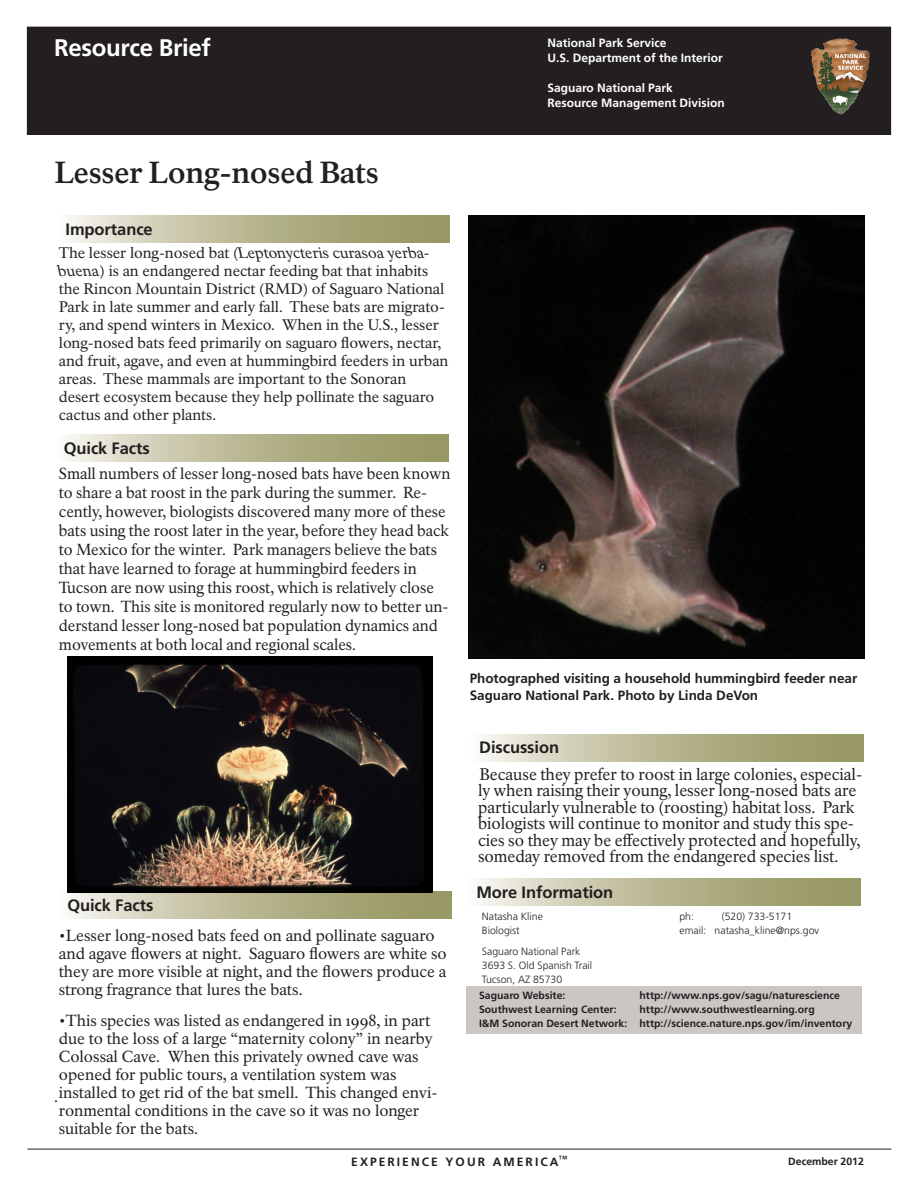
<style>
.page{position:relative;width:918px;height:1188px;background:#fff}
.page>*{position:absolute;margin:0;border:0;box-sizing:border-box;transform-origin:0 0}
.Site_Bulletin_Title{font:700 30px "NPS Rawlinson OT";letter-spacing:-.015em;color:#231f20}
.Black-band_site_name{font:700 24px "Frutiger LT Std";letter-spacing:-.015em;color:#fff}
.Bullet_list{font:16.5px/16.5px "NPS Rawlinson OT";color:#231f20}
.Head-A{font:700 16.5px "Frutiger LT Std";letter-spacing:-.005em;color:#231f20}
.t1{font:15.75px/18.9px "NPS Rawlinson OT";letter-spacing:-.005em;color:#231f20}
.Introduction-text{font:15.75px/18px "NPS Rawlinson OT Old";letter-spacing:-.005em;color:#231f20}
.Introduction-text-2{font:15px/18px "NPS Rawlinson OT Old";color:#231f20}
.t2{font:700 13.5px/16.2px "Frutiger LT Std";letter-spacing:-.005em;color:#231f20}
.Black-band__DOI_NPS{font:700 12px "Frutiger LT Std";color:#fff}
.EXPERIENCE_YOUR_AME{font:700 12px "Frutiger LT Std";letter-spacing:.17em;color:#231f20}
.Box-text-bold__left{font:700 10.5px "Frutiger LT Std";color:#231f20}
.Box-text-bold__left-2{font:300 10.5px "Frutiger LT Std";color:#231f20}
.Box-text__left_and_r{font:300 10.5px "Frutiger LT Std";color:#231f20}
.s1{font-style:italic}
</style>
<div class="page">
<div style="left:27px;top:27px;width:864px;height:107px;background:#231f20"></div>
<div style="left:27px;top:27px;width:864px;height:108px;border:1px solid #231f20"></div>
<img style="left:811px;top:38px;width:41px;height:76px">
<hr style="left:27px;top:1149px;width:864px;height:1px;background:#231f20">
<svg style="left:68px;top:216px;width:382px;height:27px;background:#bbba97"></svg>
<svg style="left:66px;top:435px;width:382px;height:27px;background:#bbba97"></svg>
<svg style="left:67px;top:892px;width:385px;height:27px;background:#b5b392"></svg>
<svg style="left:481px;top:734px;width:383px;height:27px;background:#bbba97"></svg>
<div style="left:466px;top:986px;width:396px;height:48px;background:#cac6c4"></div>
<svg style="left:478px;top:879px;width:383px;height:27px;background:#bbba97"></svg>
<img style="left:469px;top:216px;width:396px;height:443px">
<img style="left:68px;top:657px;width:364px;height:235px">
<p class="Black-band_site_name" style="left:54px;top:33px;width:158px">Resource Brief</p>
<p class="Black-band__DOI_NPS" style="left:548px;top:36px;width:121px">National Park Service</p>
<p class="Black-band__DOI_NPS" style="left:548px;top:51px;width:177px">U.S. Department of the Interior</p>
<p class="Black-band__DOI_NPS" style="left:548px;top:81px;width:127px">Saguaro National Park</p>
<p class="Black-band__DOI_NPS" style="left:548px;top:96px;width:179px">Resource Management Division</p>
<p class="Site_Bulletin_Title" style="left:54px;top:154px;width:326px">Lesser Long-nosed Bats</p>
<p class="Head-A" style="left:66px;top:219px;width:89px">Importance</p>
<p class="Introduction-text-2" style="left:59px;top:244px;width:391px">T h e l e s s e r l o n g - n o s e d b a t (<span class="s1">Leptonycteriscurasoayerba&shy;buena</span>) is an endangered nectar feeding bat that inhabits the Rincon Mountain District (RMD) of Saguaro National Park in late summer and early fall. These bats are migrato&shy;ry, and spend winters in Mexico. When in the U.S., lesser long-nosed bats feed primarily on saguaro flowers, nectar, and fruit, agave, and even at hummingbird feeders in urban areas. These mammals are important to the Sonoran desert ecosystem because they help pollinate the saguaro cactus and other plants.</p>
<p class="Head-A" style="left:64px;top:438px;width:88px">Quick Facts</p>
<p class="t1" style="left:59px;top:465px;width:393px">Small numbers of lesser long-nosed bats have been known to share a bat roost in the park during the summer. Re&shy;cently, however, biologists discovered many more of these bats using the roost later in the year, before they head back to Mexico for the winter. Park managers believe the bats that have learned to forage at hummingbird feeders in Tucson are now using this roost, which is relatively close to town. This site is monitored regularly now to better un&shy;derstand lesser long-nosed bat population dynamics and movements at both local and regional scales.</p>
<p class="Head-A" style="left:67px;top:895px;width:88px">Quick Facts</p>
<p class="Introduction-text" style="left:59px;top:927px;width:389px">•Lesser long-nosed bats feed on and pollinate saguaro and agave flowers at night. Saguaro flowers are white so they are more visible at night, and the flowers produce a strong fragrance that lures the bats.</p>
<p class="Introduction-text" style="left:59px;top:1012px;width:380px">•This species was listed as endangered in 1998, in part due to the loss of a large “maternity colony” in nearby Colossal Cave. When this privately owned cave was opened for public tours, a ventilation system was installed to get rid of the bat smell. This changed envi&shy;ronmental conditions in the cave so it was no longer suitable for the bats.</p>
<p class="Introduction-text" style="left:54px;top:1088px;width:5px">.</p>
<p class="t2" style="left:470px;top:671px;width:389px">Photographed visiting a household hummingbird feeder near<br>Saguaro National Park. Photo by Linda DeVon</p>
<p class="Head-A" style="left:479px;top:738px;width:81px">Discussion</p>
<p class="Bullet_list" style="left:478px;top:766px;width:386px">Because they prefer to roost in large colonies, especial&shy;ly when raising their young, lesser long-nosed bats are particularly vulnerable to (roosting) habitat loss. Park biologists will continue to monitor and study this spe&shy;cies so they may be effectively protected and hopefully, someday removed from the endangered species list.</p>
<p class="Head-A" style="left:476px;top:882px;width:138px">More Information</p>
<p class="Box-text-bold__left-2" style="left:482px;top:911px;width:63px">Natasha Kline</p>
<p class="Box-text-bold__left-2" style="left:679px;top:911px;width:16px">ph:</p>
<p class="Box-text-bold__left-2" style="left:722px;top:911px;width:72px">(520) 733-5171</p>
<p class="Box-text-bold__left-2" style="left:482px;top:925px;width:39px">Biologist</p>
<p class="Box-text-bold__left-2" style="left:679px;top:925px;width:141px">email: natasha_kline@nps.gov</p>
<p class="Box-text__left_and_r" style="left:482px;top:946px;width:100px">Saguaro National Park</p>
<p class="Box-text__left_and_r" style="left:482px;top:959px;width:112px">3693 S. Old Spanish Trail</p>
<p class="Box-text__left_and_r" style="left:482px;top:973px;width:82px">Tucson, AZ 85730</p>
<p class="Box-text-bold__left" style="left:479px;top:989px;width:88px">Saguaro Website:</p>
<p class="Box-text-bold__left" style="left:640px;top:989px;width:202px">http://www.nps.gov/sagu/naturescience</p>
<p class="Box-text-bold__left" style="left:479px;top:1003px;width:139px">Southwest Learning Center:</p>
<p class="Box-text-bold__left" style="left:640px;top:1003px;width:177px">http://www.southwestlearning.org</p>
<p class="Box-text-bold__left" style="left:479px;top:1017px;width:375px">I&amp;M Sonoran Desert Network: http://science.nature.nps.gov/im/inventory</p>
<p class="EXPERIENCE_YOUR_AME" style="left:351px;top:1155px;width:218px">EXPERIENCE YOUR AMERICA<sup>™</sup></p>
<p class="Box-text-bold__left" style="left:788px;top:1155px;width:77px">December 2012</p>
</div>
